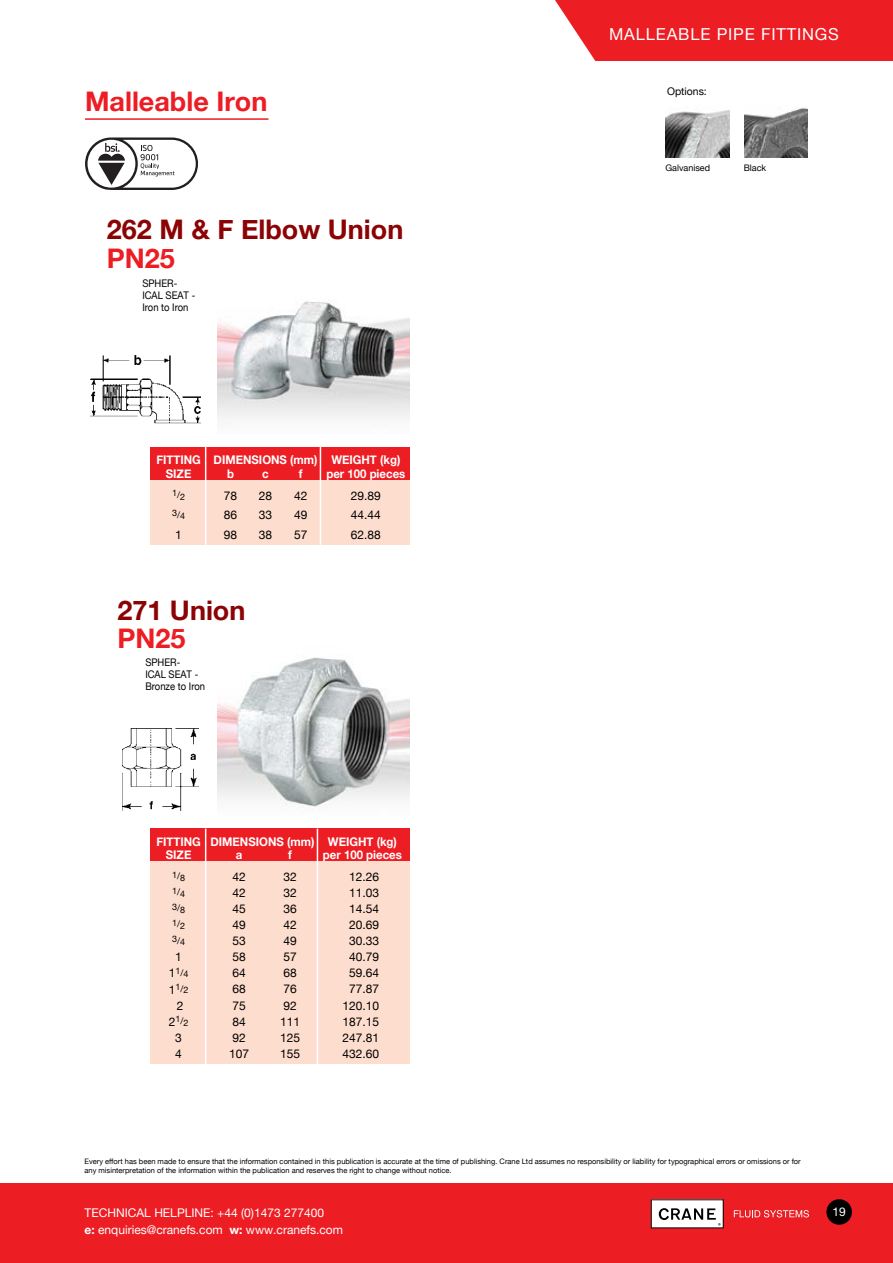
<style>
.page{position:relative;width:893px;height:1263px;background:#fff}
.page>*{position:absolute;margin:0;border:0;box-sizing:border-box;transform-origin:0 0}
.t1{font:700 27px "Helvetica Neue";color:#8b0304}
.t2{font:700 27px "Helvetica Neue";color:#ed1d24}
.t3{font:16.5px "Helvetica Neue";letter-spacing:.05em;color:#fff}
.t4{font:12px "Helvetica Neue";color:#000}
.t5{font:700 12px/13.5px "Helvetica Neue";color:#fff;scale:.95 1}
.t6{font:12px/16.5px "Helvetica Neue";color:#fff}
.t7{font:12px "Helvetica Neue";color:#fff}
.t8{font:10.5px/12px "Helvetica Neue";color:#000;scale:.9 1}
.t9{font:10.5px "Helvetica Neue";color:#000}
.t10{font:9px "Helvetica Neue";color:#000}
.t11{font:7.5px/9px "Helvetica Neue";color:#000}
.s1{font-size:12px}
.s2{font-weight:700}
</style>
<div class="page">
<img style="left:91px;top:355px;width:110px;height:69px">
<div style="left:150px;top:447px;width:259px;height:33px;background:#ed1d24"></div>
<div style="left:150px;top:480px;width:259px;height:65px;background:#fdddce"></div>
<hr style="left:205px;top:447px;width:1px;height:98px;background:#fff">
<hr style="left:320px;top:447px;width:1px;height:98px;background:#fff">
<img style="left:122px;top:728px;width:76px;height:83px">
<img style="left:218px;top:657px;width:191px;height:150px">
<div style="left:150px;top:829px;width:259px;height:33px;background:#ed1d24"></div>
<div style="left:150px;top:862px;width:259px;height:202px;background:#fdddce"></div>
<hr style="left:205px;top:829px;width:1px;height:237px;background:#fff">
<hr style="left:317px;top:829px;width:1px;height:237px;background:#fff">
<hr style="left:85px;top:118px;width:183px;height:2px;background:#ed1d24">
<img style="left:218px;top:301px;width:191px;height:117px">
<svg style="left:85px;top:137px;width:113px;height:53px"></svg>
<img style="left:744px;top:108px;width:64px;height:50px">
<img style="left:665px;top:110px;width:64px;height:48px">
<div style="left:555px;top:0;width:338px;height:61px;background:#ed1d24"></div>
<div style="left:0;top:1184px;width:893px;height:79px;background:#ed1d24"></div>
<div style="left:826px;top:1199px;width:26px;height:26px;background:#000;border-radius:50%"></div>
<svg style="left:734px;top:1210px;width:75px;height:7px"></svg>
<svg style="left:651px;top:1199px;width:73px;height:29px;background:#cac9c9"></svg>
<h1 class="t2" style="left:85px;top:81px;width:184px">Malleable Iron</h1>
<h1 class="t1" style="left:107px;top:209px;width:298px">262 M &amp; F Elbow Union</h1>
<h1 class="t2" style="left:107px;top:237px;width:70px">PN25</h1>
<h3 class="t8" style="left:142px;top:278px;width:60px">SPHER-<br>ICAL SEAT -<br>Iron to Iron</h3>
<h3 class="t5" style="left:166px;top:453px;width:248px;text-indent:-9px">FITTING DIMENSIONS (mm) WEIGHT (kg)<br>SIZE</h3>
<h3 class="t5" style="left:227px;top:467px;width:9px">b</h3>
<h3 class="t5" style="left:262px;top:467px;width:8px">c</h3>
<h3 class="t5" style="left:299px;top:467px;width:5px">f</h3>
<h3 class="t5" style="left:326px;top:467px;width:85px">per 100 pieces</h3>
<p class="t10" style="left:172px;top:488px;width:15px">1/2</p>
<h3 class="t4" style="left:224px;top:487px;width:15px">78</h3>
<h3 class="t4" style="left:259px;top:487px;width:15px">28</h3>
<h3 class="t4" style="left:294px;top:487px;width:15px">42</h3>
<h3 class="t4" style="left:351px;top:487px;width:32px">29.89</h3>
<p class="t10" style="left:172px;top:508px;width:15px">3/4</p>
<h3 class="t4" style="left:224px;top:506px;width:15px">86</h3>
<h3 class="t4" style="left:259px;top:506px;width:15px">33</h3>
<h3 class="t4" style="left:294px;top:506px;width:15px">49</h3>
<h3 class="t4" style="left:351px;top:506px;width:32px">44.44</h3>
<h3 class="t4" style="left:175px;top:526px;width:8px">1</h3>
<h3 class="t4" style="left:224px;top:526px;width:15px">98</h3>
<h3 class="t4" style="left:259px;top:526px;width:15px">38</h3>
<h3 class="t4" style="left:294px;top:526px;width:15px">57</h3>
<h3 class="t4" style="left:351px;top:526px;width:32px">62.88</h3>
<h1 class="t1" style="left:117px;top:589px;width:130px">271 Union</h1>
<h1 class="t2" style="left:117px;top:617px;width:70px">PN25</h1>
<h3 class="t8" style="left:145px;top:657px;width:68px">SPHER-<br>ICAL SEAT -<br>Bronze to Iron</h3>
<h3 class="t5" style="left:166px;top:835px;width:245px;text-indent:-9px">FITTING DIMENSIONS (mm) WEIGHT (kg)<br>SIZE</h3>
<h3 class="t5" style="left:236px;top:848px;width:8px">a</h3>
<h3 class="t5" style="left:288px;top:848px;width:5px">f</h3>
<h3 class="t5" style="left:323px;top:848px;width:85px">per 100 pieces</h3>
<p class="t10" style="left:172px;top:870px;width:15px">1/8</p>
<h3 class="t4" style="left:232px;top:868px;width:15px">42</h3>
<h3 class="t4" style="left:283px;top:868px;width:15px">32</h3>
<h3 class="t4" style="left:349px;top:868px;width:32px">12.26</h3>
<p class="t10" style="left:172px;top:886px;width:15px">1/4</p>
<h3 class="t4" style="left:232px;top:884px;width:15px">42</h3>
<h3 class="t4" style="left:283px;top:884px;width:15px">32</h3>
<h3 class="t4" style="left:349px;top:884px;width:32px">11.03</h3>
<p class="t10" style="left:172px;top:902px;width:15px">3/8</p>
<h3 class="t4" style="left:232px;top:900px;width:15px">45</h3>
<h3 class="t4" style="left:283px;top:900px;width:15px">36</h3>
<h3 class="t4" style="left:349px;top:900px;width:32px">14.54</h3>
<p class="t10" style="left:172px;top:918px;width:15px">1/2</p>
<h3 class="t4" style="left:232px;top:916px;width:15px">49</h3>
<h3 class="t4" style="left:283px;top:916px;width:15px">42</h3>
<h3 class="t4" style="left:349px;top:916px;width:32px">20.69</h3>
<p class="t10" style="left:172px;top:934px;width:15px">3/4</p>
<h3 class="t4" style="left:232px;top:932px;width:15px">53</h3>
<h3 class="t4" style="left:283px;top:932px;width:15px">49</h3>
<h3 class="t4" style="left:349px;top:932px;width:32px">30.33</h3>
<h3 class="t4" style="left:175px;top:948px;width:8px">1</h3>
<h3 class="t4" style="left:232px;top:948px;width:15px">58</h3>
<h3 class="t4" style="left:283px;top:948px;width:15px">57</h3>
<h3 class="t4" style="left:349px;top:948px;width:32px">40.79</h3>
<p class="t10" style="left:169px;top:966px;width:21px"><span class="s1">1</span>1/4</p>
<h3 class="t4" style="left:232px;top:964px;width:15px">64</h3>
<h3 class="t4" style="left:283px;top:964px;width:15px">68</h3>
<h3 class="t4" style="left:349px;top:964px;width:32px">59.64</h3>
<p class="t10" style="left:169px;top:982px;width:21px"><span class="s1">1</span>1/2</p>
<h3 class="t4" style="left:232px;top:980px;width:15px">68</h3>
<h3 class="t4" style="left:283px;top:980px;width:15px">76</h3>
<h3 class="t4" style="left:349px;top:980px;width:32px">77.87</h3>
<h3 class="t4" style="left:177px;top:997px;width:8px">2</h3>
<h3 class="t4" style="left:232px;top:997px;width:15px">75</h3>
<h3 class="t4" style="left:283px;top:997px;width:15px">92</h3>
<h3 class="t4" style="left:342px;top:997px;width:38px">120.10</h3>
<p class="t10" style="left:169px;top:1014px;width:21px"><span class="s1">2</span>1/2</p>
<h3 class="t4" style="left:232px;top:1013px;width:15px">84</h3>
<h3 class="t4" style="left:280px;top:1013px;width:22px">111</h3>
<h3 class="t4" style="left:342px;top:1013px;width:38px">187.15</h3>
<h3 class="t4" style="left:175px;top:1029px;width:8px">3</h3>
<h3 class="t4" style="left:232px;top:1029px;width:15px">92</h3>
<h3 class="t4" style="left:280px;top:1029px;width:22px">125</h3>
<h3 class="t4" style="left:342px;top:1029px;width:38px">247.81</h3>
<h3 class="t4" style="left:175px;top:1045px;width:8px">4</h3>
<h3 class="t4" style="left:229px;top:1045px;width:22px">107</h3>
<h3 class="t4" style="left:280px;top:1045px;width:22px">155</h3>
<h3 class="t4" style="left:342px;top:1045px;width:38px">432.60</h3>
<h2 class="t3" style="left:609px;top:22px;width:231px">MALLEABLE PIPE FITTINGS</h2>
<h3 class="t9" style="left:667px;top:84px;width:41px">Options:</h3>
<p class="t10" style="left:665px;top:161px;width:46px">Galvanised</p>
<p class="t10" style="left:744px;top:161px;width:24px">Black</p>
<p class="t11" style="left:85px;top:1157px;width:718px">Every effort has been made to ensure that the information contained in this publication is accurate at the time of publishing. Crane Ltd assumes no responsibility or liability for typographical errors or omissions or for any misinterpretation of the information within the publication and reserves the right to change without notice.</p>
<h3 class="t6" style="left:85px;top:1205px;width:260px">TECHNICAL HELPLINE: +44 (0)1473 277400<br><span class="s2">e:</span> enquiries@cranefs.com <span class="s2">w:</span> www.cranefs.com</h3>
<h3 class="t7" style="left:832px;top:1204px;width:15px">19</h3>
</div>
